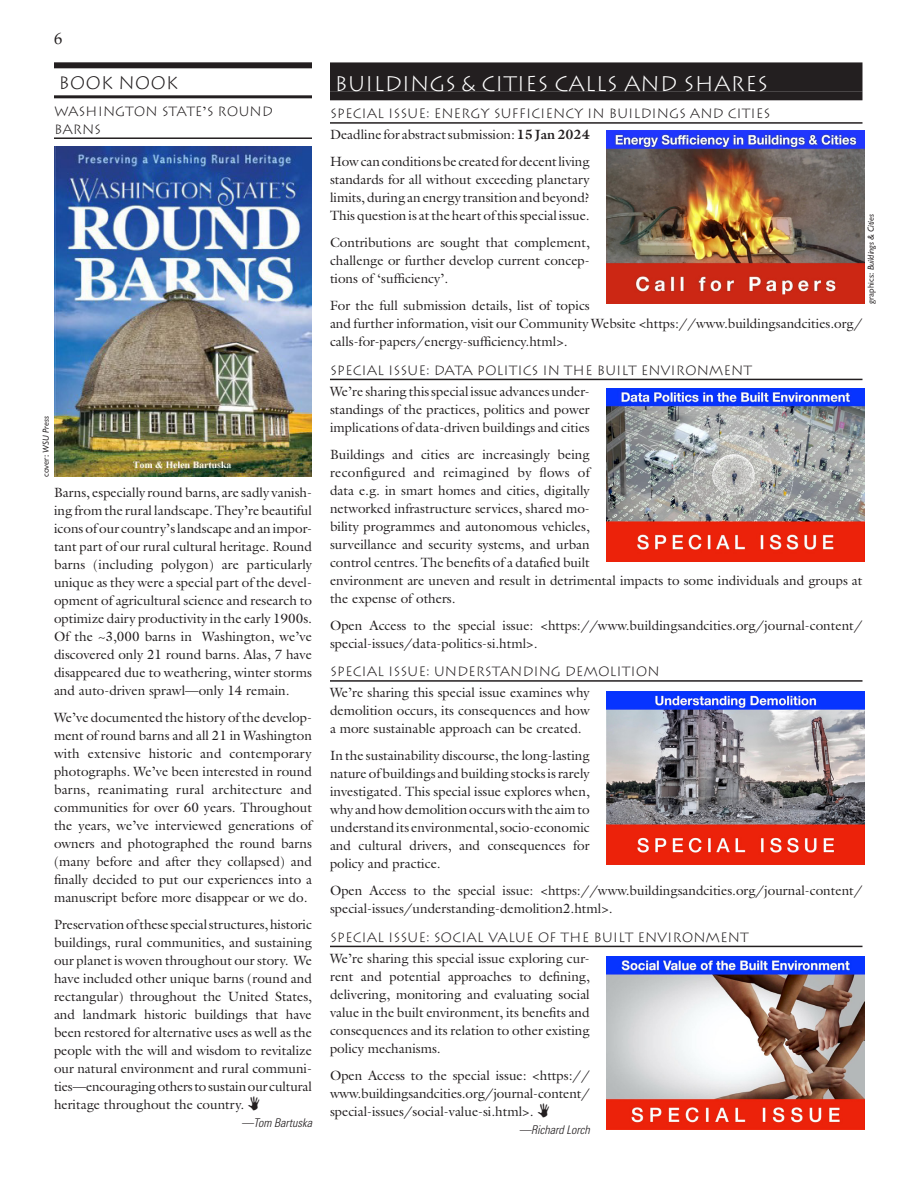
<style>
.page{position:relative;width:918px;height:1188px;background:#fff}
.page>*{position:absolute;margin:0;border:0;box-sizing:border-box;transform-origin:0 0}
.t1{font:300 21.15px "Lithos";color:#fff}
.sidetitle{font:300 18px "Lithos";color:#231f20}
.t2{font:16.5px "Palatino Linotype";color:#231f20}
.text{font:13.5px/18px "Galliard";color:#231f20;text-align:justify}
.subtitle{font:300 13.5px/18px "Lithos";color:#231f20}
.source{font:italic 300 condensed 12px "Univers";color:#231f20}
.credits{font:9px "Classical Sans Reg Ita DTC";letter-spacing:-.005em;color:#231f20}
.s1{font-family:"Galliard";font-weight:400}
.s2{font-family:"Classical Sans Regular DTC"}
.s3{font-weight:700}
</style>
<div class="page">
<div style="left:330px;top:62px;width:532px;height:29px;background:#231f20"></div>
<div style="left:330px;top:91px;width:532px;height:9px;background:#231f20"></div>
<hr style="left:330px;top:122px;width:532px;height:2px;background:#231f20">
<hr style="left:330px;top:379px;width:532px;height:1px;background:#231f20">
<hr style="left:330px;top:680px;width:532px;height:2px;background:#231f20">
<hr style="left:330px;top:946px;width:532px;height:1px;background:#231f20">
<div style="left:54px;top:62px;width:258px;height:6px;background:#231f20"></div>
<hr style="left:54px;top:95px;width:258px;height:3px;background:#231f20">
<hr style="left:54px;top:137px;width:258px;height:2px;background:#231f20">
<img style="left:54px;top:146px;width:258px;height:331px">
<img style="left:606px;top:131px;width:258px;height:173px">
<img style="left:606px;top:389px;width:258px;height:172px">
<img style="left:606px;top:691px;width:258px;height:174px">
<img style="left:606px;top:957px;width:258px;height:172px">
<p class="t2" style="left:54px;top:27px;width:10px">6</p>
<p class="sidetitle" style="left:58px;top:72px;width:121px">BOOK NOOK</p>
<p class="subtitle" style="left:54px;top:102px;width:221px">WASHINGTON STATE<span class="s1">’</span>S ROUND<br>BARNS</p>
<p class="credits" style="left:41px;top:477px;width:62px;rotate:-90deg"><span class="s2">cover:</span> WSU Press</p>
<p class="text" style="left:54px;top:483px;width:260px">Barns, especially round barns, are sadly vanish&shy;ing from the rural landscape. They’re beautiful icons of our country’s landscape and an impor&shy;tant part of our rural cultural heritage. Round barns (including polygon) are particularly unique as they were a special part of the devel&shy;opment of agricultural science and research to optimize dairy productivity in the early 1900s.<br>Of the ~3,000 barns in Washington, we’ve discovered only 21 round barns. Alas, 7 have disappeared due to weathering, winter storms and auto-driven sprawl—only 14 remain.</p>
<p class="text" style="left:54px;top:708px;width:260px">We’ve documented the history of the develop&shy;ment of round barns and all 21 in Washington with extensive historic and contemporary photographs. We’ve been interested in round barns, reanimating rural architecture and communities for over 60 years. Throughout the years, we’ve interviewed generations of owners and photographed the round barns (many before and after they collapsed) and finally decided to put our experiences into a manuscript before more disappear or we do.</p>
<p class="text" style="left:54px;top:915px;width:260px">Preservation of these special structures, historic buildings, rural communities, and sustaining our planet is woven throughout our story. We have included other unique barns (round and rectangular) throughout the United States, and landmark historic buildings that have been restored for alternative uses as well as the people with the will and wisdom to revitalize our natural environment and rural communi&shy;ties—encouraging others to sustain our cultural heritage throughout the country.</p>
<p class="source" style="left:242px;top:1115px;width:72px">—Tom Bartuska</p>
<p class="t1" style="left:335px;top:72px;width:435px">BUILDINGS &amp; CITIES CALLS AND SHARES</p>
<p class="subtitle" style="left:330px;top:105px;width:442px">SPECIAL ISSUE: ENERGY SUFFICIENCY IN BUILDINGS AND CITIES</p>
<p class="text" style="left:330px;top:126px;width:261px">Deadline for abstract submission: <span class="s3">15 Jan 2024</span></p>
<p class="text" style="left:330px;top:153px;width:261px">How can conditions be created for decent living standards for all without exceeding planetary limits, during an energy transition and beyond?<br>This question is at the heart of this special issue.</p>
<p class="text" style="left:330px;top:234px;width:261px">Contributions are sought that complement, challenge or further develop current concep&shy;tions of ‘sufficiency’.</p>
<p class="text" style="left:330px;top:297px;width:534px;text-align:left">For the full submission details, list of topics<br>and further information, visit our Community Website &lt;https://www.buildingsandcities.org/ calls-for-papers/energy-sufficiency.html&gt;.</p>
<p class="subtitle" style="left:330px;top:361px;width:423px">SPECIAL ISSUE: DATA POLITICS IN THE BUILT ENVIRONMENT</p>
<p class="text" style="left:330px;top:382px;width:261px">We’re sharing this special issue advances under&shy;standings of the practices, politics and power implications of data-driven buildings and cities</p>
<p class="text" style="left:330px;top:445px;width:534px;text-align:left">Buildings and cities are increasingly being<br>reconfigured and reimagined by flows of<br>data e.g. in smart homes and cities, digitally<br>networked infrastructure services, shared mo-<br>bility programmes and autonomous vehicles,<br>surveillance and security systems, and urban<br>control centres. The benefits of a datafied built<br>environment are uneven and result in detrimental impacts to some individuals and groups at the expense of others.</p>
<p class="text" style="left:330px;top:616px;width:534px">Open Access to the special issue: &lt;https://www.buildingsandcities.org/journal-content/ special-issues/data-politics-si.html&gt;.</p>
<p class="subtitle" style="left:330px;top:663px;width:331px">SPECIAL ISSUE: UNDERSTANDING DEMOLITION</p>
<p class="text" style="left:330px;top:684px;width:261px">We’re sharing this special issue examines why demolition occurs, its consequences and how a more sustainable approach can be created.</p>
<p class="text" style="left:330px;top:747px;width:261px">In the sustainability discourse, the long-lasting nature of buildings and building stocks is rarely investigated. This special issue explores when, why and how demolition occurs with the aim to understand its environmental, socio-economic and cultural drivers, and consequences for policy and practice.</p>
<p class="text" style="left:330px;top:882px;width:534px">Open Access to the special issue: &lt;https://www.buildingsandcities.org/journal-content/ special-issues/understanding-demolition2.html&gt;.</p>
<p class="subtitle" style="left:330px;top:928px;width:420px">SPECIAL ISSUE: SOCIAL VALUE OF THE BUILT ENVIRONMENT</p>
<p class="text" style="left:330px;top:949px;width:261px">We’re sharing this special issue exploring cur&shy;rent and potential approaches to defining, delivering, monitoring and evaluating social value in the built environment, its benefits and consequences and its relation to other existing policy mechanisms.</p>
<p class="text" style="left:330px;top:1066px;width:261px">Open Access to the special issue: &lt;https:// www.buildingsandcities.org/journal-content/ special-issues/social-value-si.html&gt;.</p>
<p class="source" style="left:519px;top:1122px;width:72px">—Richard Lorch</p>
<p class="credits" style="left:866px;top:304px;width:91px;rotate:-90deg"><span class="s2">graphics:</span> Buildings &amp; Cities</p>
</div>
